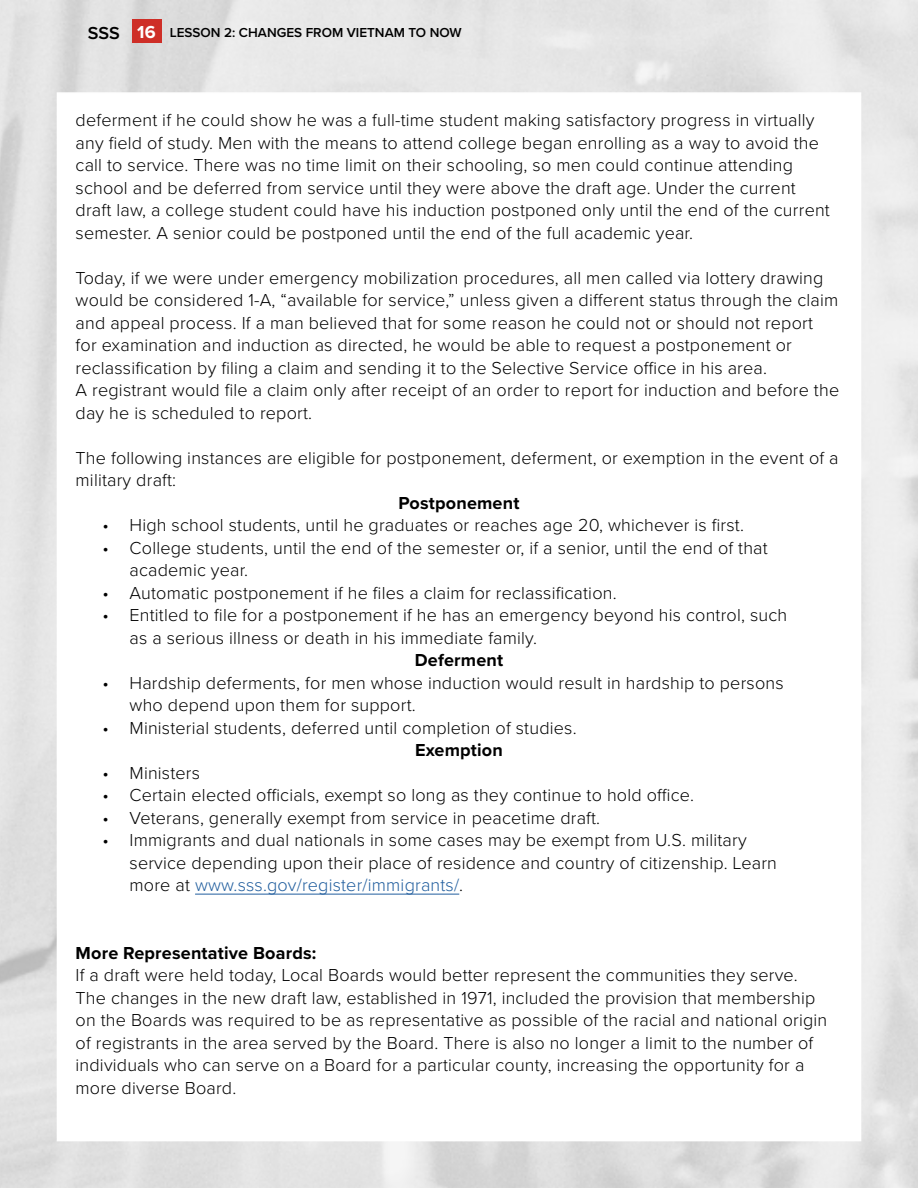
<style>
.page{position:relative;width:918px;height:1188px;background:#fff}
.page>*{position:absolute;margin:0;border:0;box-sizing:border-box;transform-origin:0 0}
.t1{font:300 18px/22.5px "Proxima Nova";letter-spacing:.01em;color:#000}
.t2{font:700 18px "Proxima Nova";letter-spacing:.01em;color:#000}
.t3{font:600 13.5px "Proxima Nova";color:#000}
.s1{font-size:18px}
.s2{font-weight:700;font-size:18px;color:#fff}
.s3{color:#215e9e}
</style>
<div class="page">
<img style="left:0;top:0;width:918px;height:1188px">
<div style="left:57px;top:92px;width:804px;height:1049px;background:#fff"></div>
<hr style="left:195px;top:894px;width:264px;height:1px;background:#215e9e">
<div style="left:132px;top:20px;width:29px;height:23px;background:#ce2e27"></div>
<p class="t3" style="left:88px;top:22px;width:375px"><span class="s1">SSS</span> <span class="s2">16</span> LESSON 2: CHANGES FROM VIETNAM TO NOW</p>
<p class="t1" style="left:76px;top:108px;width:756px">deferment if he could show he was a full-time student making satisfactory progress in virtually any field of study. Men with the means to attend college began enrolling as a way to avoid the call to service. There was no time limit on their schooling, so men could continue attending school and be deferred from service until they were above the draft age. Under the current draft law, a college student could have his induction postponed only until the end of the current semester. A senior could be postponed until the end of the full academic year.</p>
<p class="t1" style="left:76px;top:265px;width:765px">Today, if we were under emergency mobilization procedures, all men called via lottery drawing would be considered 1-A, “available for service,” unless given a different status through the claim and appeal process. If a man believed that for some reason he could not or should not report<br>for examination and induction as directed, he would be able to request a postponement or reclassification by filing a claim and sending it to the Selective Service office in his area.<br>A registrant would file a claim only after receipt of an order to report for induction and before the day he is scheduled to report.</p>
<p class="t1" style="left:76px;top:445px;width:765px">The following instances are eligible for postponement, deferment, or exemption in the event of a military draft:</p>
<p class="t2" style="left:399px;top:489px;width:122px">Postponement</p>
<p class="t1" style="left:103px;top:513px;width:643px">• High school students, until he graduates or reaches age 20, whichever is first.</p>
<p class="t1" style="left:130px;top:535px;width:640px;text-indent:-27px">• College students, until the end of the semester or, if a senior, until the end of that academic year.</p>
<p class="t1" style="left:103px;top:580px;width:516px">• Automatic postponement if he files a claim for reclassification.</p>
<p class="t1" style="left:130px;top:603px;width:659px;text-indent:-27px">• Entitled to file for a postponement if he has an emergency beyond his control, such as a serious illness or death in his immediate family.</p>
<p class="t2" style="left:415px;top:647px;width:90px">Deferment</p>
<p class="t1" style="left:130px;top:670px;width:656px;text-indent:-27px">• Hardship deferments, for men whose induction would result in hardship to persons who depend upon them for support.</p>
<p class="t1" style="left:103px;top:715px;width:476px">• Ministerial students, deferred until completion of studies.</p>
<p class="t2" style="left:415px;top:737px;width:89px">Exemption</p>
<p class="t1" style="left:103px;top:760px;width:99px">• Ministers</p>
<p class="t1" style="left:103px;top:783px;width:593px">• Certain elected officials, exempt so long as they continue to hold office.</p>
<p class="t1" style="left:103px;top:805px;width:499px">• Veterans, generally exempt from service in peacetime draft.</p>
<p class="t1" style="left:130px;top:828px;width:649px;text-indent:-27px">• Immigrants and dual nationals in some cases may be exempt from U.S. military service depending upon their place of residence and country of citizenship. Learn more at <span class="s3">www.sss.gov/register/immigrants/</span>.</p>
<p class="t2" style="left:76px;top:939px;width:242px">More Representative Boards:</p>
<p class="t1" style="left:76px;top:963px;width:753px">If a draft were held today, Local Boards would better represent the communities they serve.<br>The changes in the new draft law, established in 1971, included the provision that membership on the Boards was required to be as representative as possible of the racial and national origin of registrants in the area served by the Board. There is also no longer a limit to the number of individuals who can serve on a Board for a particular county, increasing the opportunity for a more diverse Board.</p>
</div>
